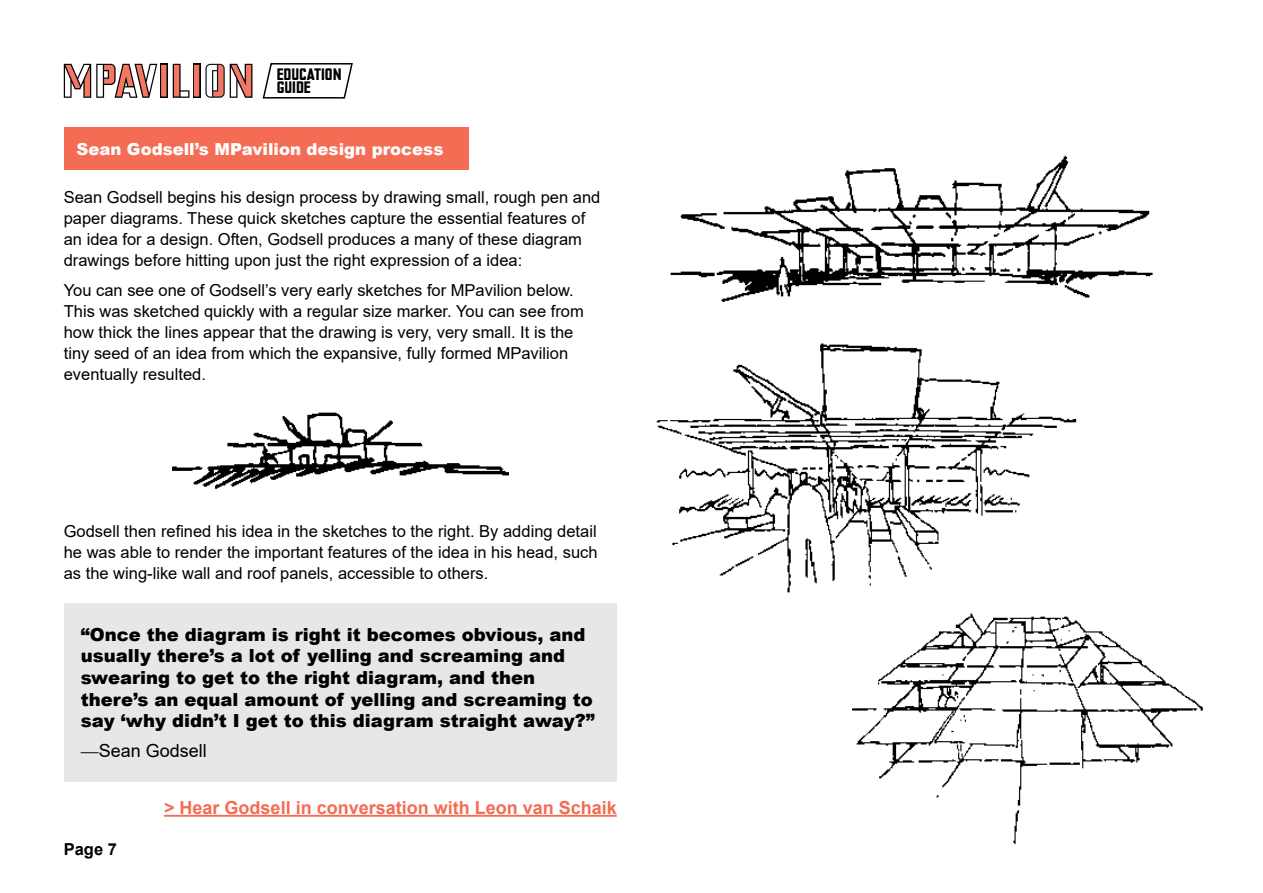
<style>
.page{position:relative;width:1263px;height:893px;background:#fff}
.page>*{position:absolute;margin:0;border:0;box-sizing:border-box;transform-origin:0 0}
.t1{font:900 18px/21.6px "Arial";color:#000}
.t2{font:700 18px "Arial";color:#f36c53}
.t3{font:18px "Arial";color:#000}
.Body_paragraph{font:16.5px/21px "Arial";color:#000}
.Body_paragraph-2{font:900 16.5px "Arial";color:#fff}
.t4{font:16.5px/13.5px "MPAVILION";color:#000}
.t5{font:700 16.5px "Arial";color:#000}
.s1{font-family:"Rotation LT Std"}
</style>
<div class="page">
<svg style="left:262px;top:63px;width:91px;height:36px"></svg>
<svg style="left:64px;top:64px;width:188px;height:34px"></svg>
<img style="left:670px;top:155px;width:483px;height:148px">
<div style="left:64px;top:603px;width:553px;height:179px;background:#e6e7e8"></div>
<div style="left:64px;top:128px;width:404px;height:42px;background:#f36c53"></div>
<img style="left:172px;top:412px;width:336px;height:77px">
<img style="left:656px;top:343px;width:421px;height:233px">
<img style="left:782px;top:560px;width:421px;height:285px">
<hr style="left:164px;top:815px;width:453px;height:2px;background:#f36c53">
<p class="t4" style="left:277px;top:68px;width:66px">EDUCATION<br>GUIDE</p>
<p class="Body_paragraph-2" style="left:77px;top:137px;width:368px">Sean Godsell’s MPavilion design process</p>
<p class="Body_paragraph" style="left:64px;top:187px;width:538px">Sean Godsell begins his design process by drawing small, rough pen and paper diagrams. These quick sketches capture the essential features of an idea for a design. Often, Godsell produces a many of these diagram drawings before hitting upon just the right expression of a idea:</p>
<p class="Body_paragraph" style="left:64px;top:279px;width:521px">You can see one of Godsell’s very early sketches for MPavilion below.<br>This was sketched quickly with a regular size marker. You can see from how thick the lines appear that the drawing is very, very small. It is the tiny seed of an idea from which the expansive, fully formed MPavilion eventually resulted.</p>
<p class="Body_paragraph" style="left:64px;top:521px;width:535px;text-align:justify">Godsell then refined his idea in the sketches to the right. By adding detail he was able to render the important features of the idea in his head, such as the wing-like wall and roof panels, accessible to others.</p>
<p class="t1" style="left:81px;top:623px;width:516px">“Once the diagram is right it becomes obvious, and usually there’s a lot of yelling and screaming and swearing to get to the right diagram, and then there’s an equal amount of yelling and screaming to say ‘why didn’t I get to this diagram straight away?”</p>
<p class="t3" style="left:81px;top:739px;width:128px"><span class="s1">—</span>Sean Godsell</p>
<p class="t5" style="left:64px;top:837px;width:55px">Page 7</p>
<p class="t2" style="left:164px;top:795px;width:454px">&gt; Hear Godsell in conversation with Leon van Schaik</p>
</div>
